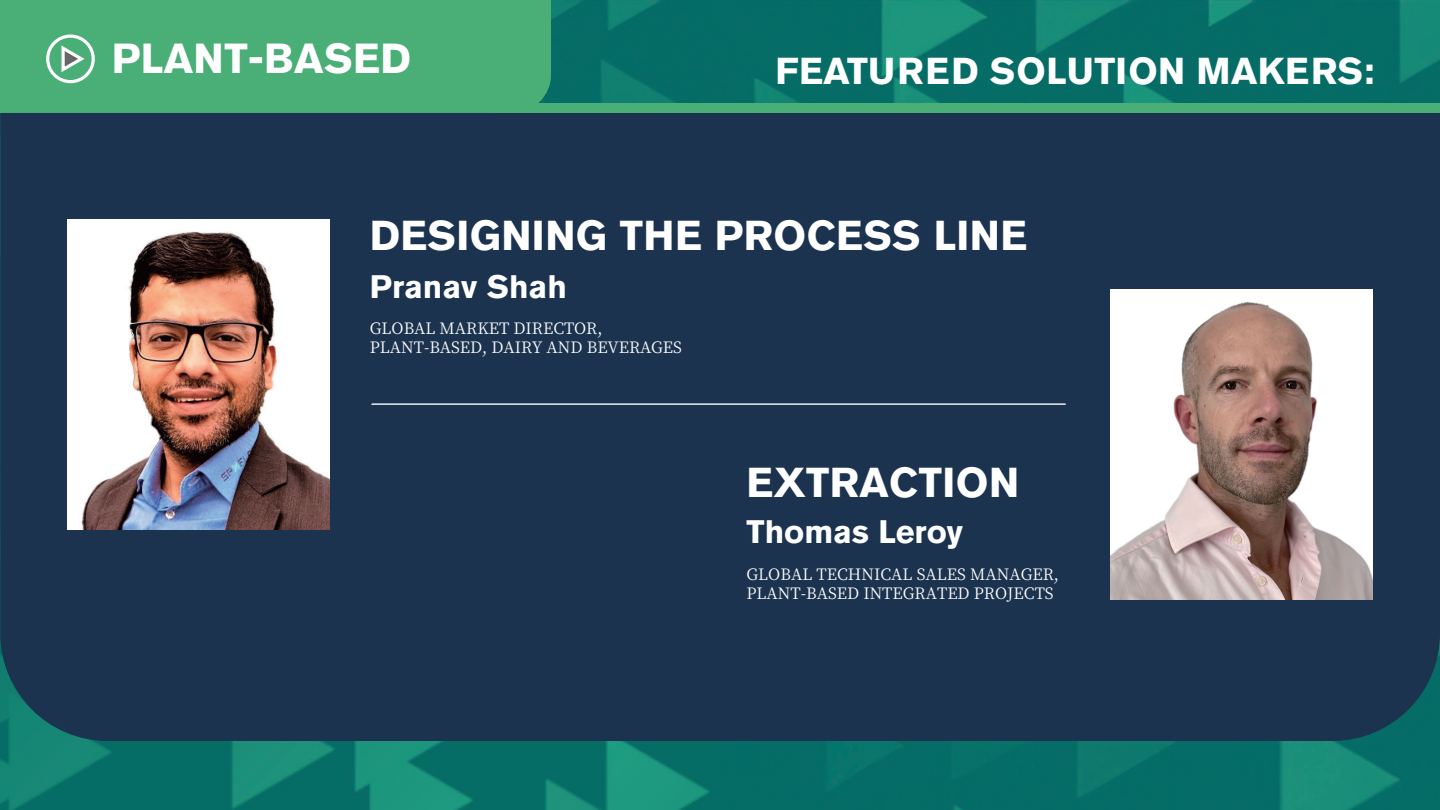
<style>
.page{position:relative;width:1440px;height:810px;background:#fff}
.page>*{position:absolute;margin:0;border:0;box-sizing:border-box;transform-origin:0 0}
.t1{font:700 41.62px "Akzidenz Grotesk Pro";letter-spacing:.01em;color:#fff}
.t2{font:700 41.62px "Akzidenz Grotesk Pro";letter-spacing:.05em;color:#fff}
.t3{font:700 41.4px "Akzidenz Grotesk Pro";letter-spacing:.01em;color:#fff}
.t4{font:700 37.2px "Akzidenz Grotesk Pro";letter-spacing:.01em;color:#fff}
.t5{font:700 32.25px "Akzidenz Grotesk Pro";color:#fff}
.t6{font:15.75px/18.9px "Source Han Serif CN";color:#fff}
</style>
<div class="page">
<img style="left:0;top:0;width:1440px;height:810px">
<div style="left:0;top:113px;width:1440px;height:628px;background:#1c3350"></div>
<img style="left:68px;top:220px;width:262px;height:309px">
<img style="left:1110px;top:290px;width:262px;height:309px">
<div style="left:0;top:0;width:551px;height:113px;background:#4aae77"></div>
<div style="left:46px;top:35px;width:49px;height:48px;border:3px solid #fff;border-radius:50%"></div>
<svg style="left:60px;top:43px;width:26px;height:32px"></svg>
<div style="left:489px;top:104px;width:951px;height:9px;background:#4aae77"></div>
<svg style="left:371px;top:403px;width:695px;height:2px"></svg>
<h1 class="t1" style="left:112px;top:32px;width:301px">WPLANT-BASED</h1>
<h1 class="t2" style="left:153px;top:32px;width:344px">EBINAR SERIES</h1>
<h3 class="t4" style="left:775px;top:47px;width:600px">FEATURED SOLUTION MAKERS:</h3>
<h2 class="t3" style="left:370px;top:209px;width:659px">DESIGNING THE PROCESS LINE</h2>
<h3 class="t5" style="left:370px;top:266px;width:199px">Pranav Shah</h3>
<p class="t6" style="left:370px;top:319px;width:314px">GLOBAL MARKET DIRECTOR,<br>PLANT-BASED, DAIRY AND BEVERAGES</p>
<h2 class="t3" style="left:747px;top:456px;width:274px">EXTRACTION</h2>
<h3 class="t5" style="left:747px;top:511px;width:218px">Thomas Leroy</h3>
<p class="t6" style="left:747px;top:565px;width:314px">GLOBAL TECHNICAL SALES MANAGER,<br>PLANT-BASED INTEGRATED PROJECTS</p>
</div>
